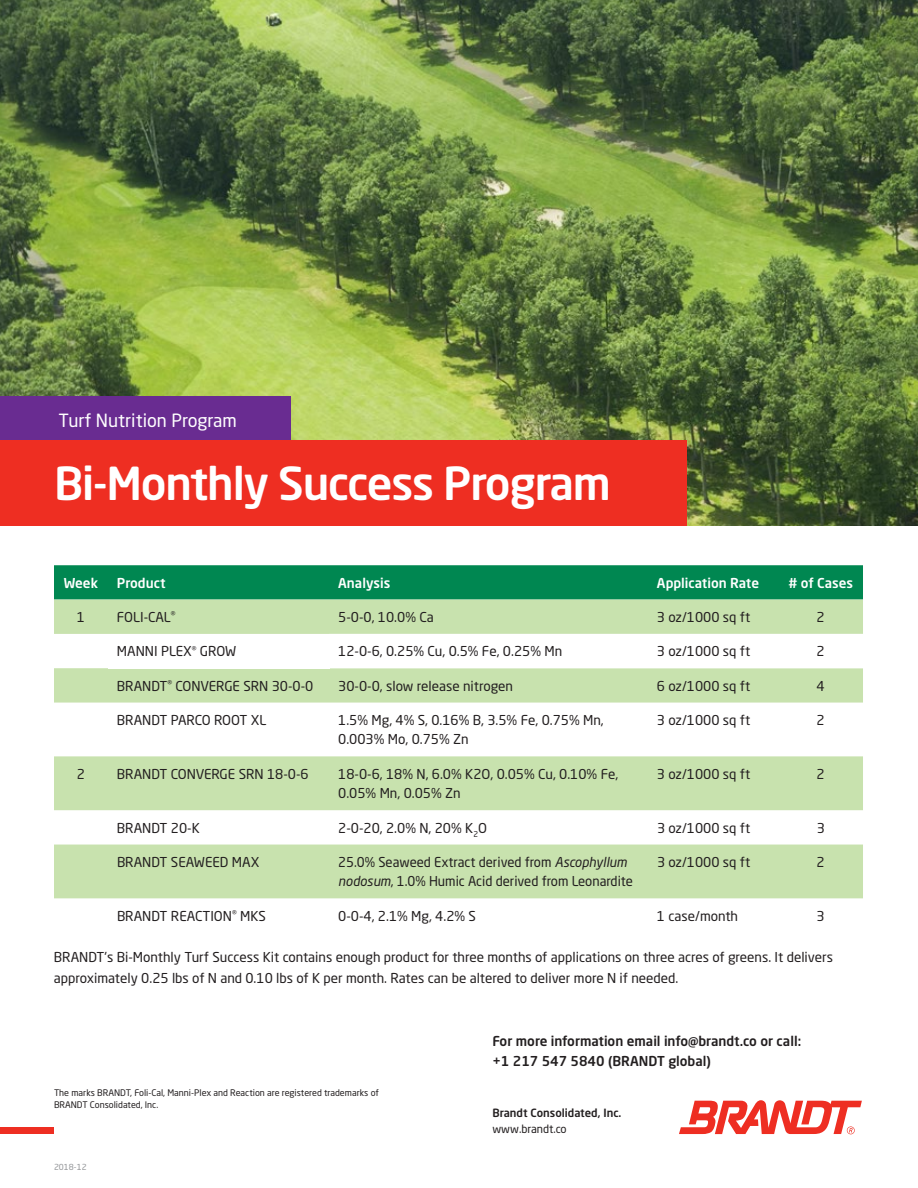
<style>
.page{position:relative;width:918px;height:1188px;background:#fff}
.page>*{position:absolute;margin:0;border:0;box-sizing:border-box;transform-origin:0 0}
.t1{font:500 45px "Neo Sans Pro";letter-spacing:-.025em;color:#fff}
.t2{font:18px "Neo Sans Pro";color:#fff}
.t3{font:13.5px/19.5px "Neo Sans Pro";color:#231f20}
.t4{font:500 13.5px/19.5px "Neo Sans Pro";color:#231f20}
.t5{font:500 13.5px "Neo Sans Pro";color:#fff}
.t6{font:500 11.25px "Neo Sans Pro";color:#231f20}
.t7{font:11.25px "Neo Sans Pro";color:#231f20}
.t8{font:9px/12px "Neo Sans Pro";color:#231f20}
.t9{font:8.25px "Neo Sans Pro";color:#939598}
.s1{font-style:italic}
</style>
<div class="page">
<div style="left:54px;top:565px;width:809px;height:35px;background:#008751"></div>
<svg style="left:54px;top:600px;width:809px;height:298px;fill:#c8e2ae"></svg>
<div style="left:108px;top:634px;width:221px;height:34px;background:#fff"></div>
<svg style="left:329px;top:634px;width:534px;height:34px"></svg>
<img style="left:0;top:0;width:918px;height:526px">
<div style="left:0;top:1128px;width:54px;height:6px;background:#ee2e22"></div>
<svg style="left:679px;top:1100px;width:183px;height:34px"></svg>
<div style="left:0;top:396px;width:291px;height:45px;background:#692c91"></div>
<div style="left:0;top:440px;width:664px;height:86px;background:#ee2e22"></div>
<div style="left:54px;top:440px;width:632px;height:86px;background:#ee2e22"></div>
<h2 class="t2" style="left:59px;top:409px;width:180px">Turf Nutrition Program</h2>
<h1 class="t1" style="left:54px;top:455px;width:559px">Bi-Monthly Success Program</h1>
<p class="t5" style="left:64px;top:574px;width:36px">Week</p>
<p class="t5" style="left:117px;top:574px;width:50px">Product</p>
<p class="t5" style="left:338px;top:574px;width:54px">Analysis</p>
<p class="t5" style="left:657px;top:574px;width:104px">Application Rate</p>
<p class="t5" style="left:788px;top:574px;width:66px"># of Cases</p>
<p class="t3" style="left:77px;top:607px;width:10px">1</p>
<p class="t3" style="left:117px;top:607px;width:60px">FOLI-CAL<sup>®</sup></p>
<p class="t3" style="left:338px;top:607px;width:97px">5-0-0, 10.0% Ca</p>
<p class="t3" style="left:657px;top:607px;width:95px">3 oz/1000 sq ft</p>
<p class="t3" style="left:817px;top:607px;width:10px">2</p>
<p class="t3" style="left:117px;top:641px;width:121px">MANNI PLEX<sup>®</sup> GROW</p>
<p class="t3" style="left:338px;top:641px;width:225px">12-0-6, 0.25% Cu, 0.5% Fe, 0.25% Mn</p>
<p class="t3" style="left:657px;top:641px;width:95px">3 oz/1000 sq ft</p>
<p class="t3" style="left:817px;top:641px;width:10px">2</p>
<p class="t3" style="left:117px;top:676px;width:198px">BRANDT<sup>®</sup> CONVERGE SRN 30-0-0</p>
<p class="t3" style="left:338px;top:676px;width:176px">30-0-0, slow release nitrogen</p>
<p class="t3" style="left:657px;top:676px;width:95px">6 oz/1000 sq ft</p>
<p class="t3" style="left:817px;top:676px;width:10px">4</p>
<p class="t3" style="left:117px;top:710px;width:151px">BRANDT PARCO ROOT XL</p>
<p class="t3" style="left:338px;top:710px;width:267px">1.5% Mg, 4% S, 0.16% B, 3.5% Fe, 0.75% Mn,<br>0.003% Mo, 0.75% Zn</p>
<p class="t3" style="left:657px;top:710px;width:95px">3 oz/1000 sq ft</p>
<p class="t3" style="left:817px;top:710px;width:10px">2</p>
<p class="t3" style="left:77px;top:764px;width:10px">2</p>
<p class="t3" style="left:117px;top:764px;width:193px">BRANDT CONVERGE SRN 18-0-6</p>
<p class="t3" style="left:338px;top:764px;width:282px">18-0-6, 18% N, 6.0% K2O, 0.05% Cu, 0.10% Fe,<br>0.05% Mn, 0.05% Zn</p>
<p class="t3" style="left:657px;top:764px;width:95px">3 oz/1000 sq ft</p>
<p class="t3" style="left:817px;top:764px;width:10px">2</p>
<p class="t3" style="left:117px;top:818px;width:84px">BRANDT 20-K</p>
<p class="t3" style="left:338px;top:818px;width:150px">2-0-20, 2.0% N, 20% K<sub>2</sub>O</p>
<p class="t3" style="left:657px;top:818px;width:95px">3 oz/1000 sq ft</p>
<p class="t3" style="left:817px;top:818px;width:10px">3</p>
<p class="t3" style="left:117px;top:852px;width:144px">BRANDT SEAWEED MAX</p>
<p class="t3" style="left:338px;top:852px;width:296px">25.0% Seaweed Extract derived from <span class="s1">Ascophyllum nodosum</span>, 1.0% Humic Acid derived from Leonardite</p>
<p class="t3" style="left:657px;top:852px;width:95px">3 oz/1000 sq ft</p>
<p class="t3" style="left:817px;top:852px;width:10px">2</p>
<p class="t3" style="left:117px;top:906px;width:151px">BRANDT REACTION<sup>®</sup> MKS</p>
<p class="t3" style="left:338px;top:906px;width:139px">0-0-4, 2.1% Mg, 4.2% S</p>
<p class="t3" style="left:657px;top:906px;width:83px">1 case/month</p>
<p class="t3" style="left:817px;top:906px;width:10px">3</p>
<p class="t3" style="left:54px;top:947px;width:781px;line-height:21px">BRANDT's Bi-Monthly Turf Success Kit contains enough product for three months of applications on three acres of greens. It delivers approximately 0.25 lbs of N and 0.10 lbs of K per month. Rates can be altered to deliver more N if needed.</p>
<p class="t8" style="left:54px;top:1087px;width:326px">The marks BRANDT, Foli-Cal, Manni-Plex and Reaction are registered trademarks of<br>BRANDT Consolidated, Inc.</p>
<p class="t9" style="left:54px;top:1162px;width:34px">2018-12</p>
<p class="t4" style="left:492px;top:1031px;width:310px">For more information email info@brandt.co or call: +1 217 547 5840 (BRANDT global)</p>
<p class="t6" style="left:492px;top:1106px;width:131px">Brandt Consolidated, Inc.</p>
<p class="t7" style="left:492px;top:1122px;width:76px">www.brandt.co</p>
</div>
